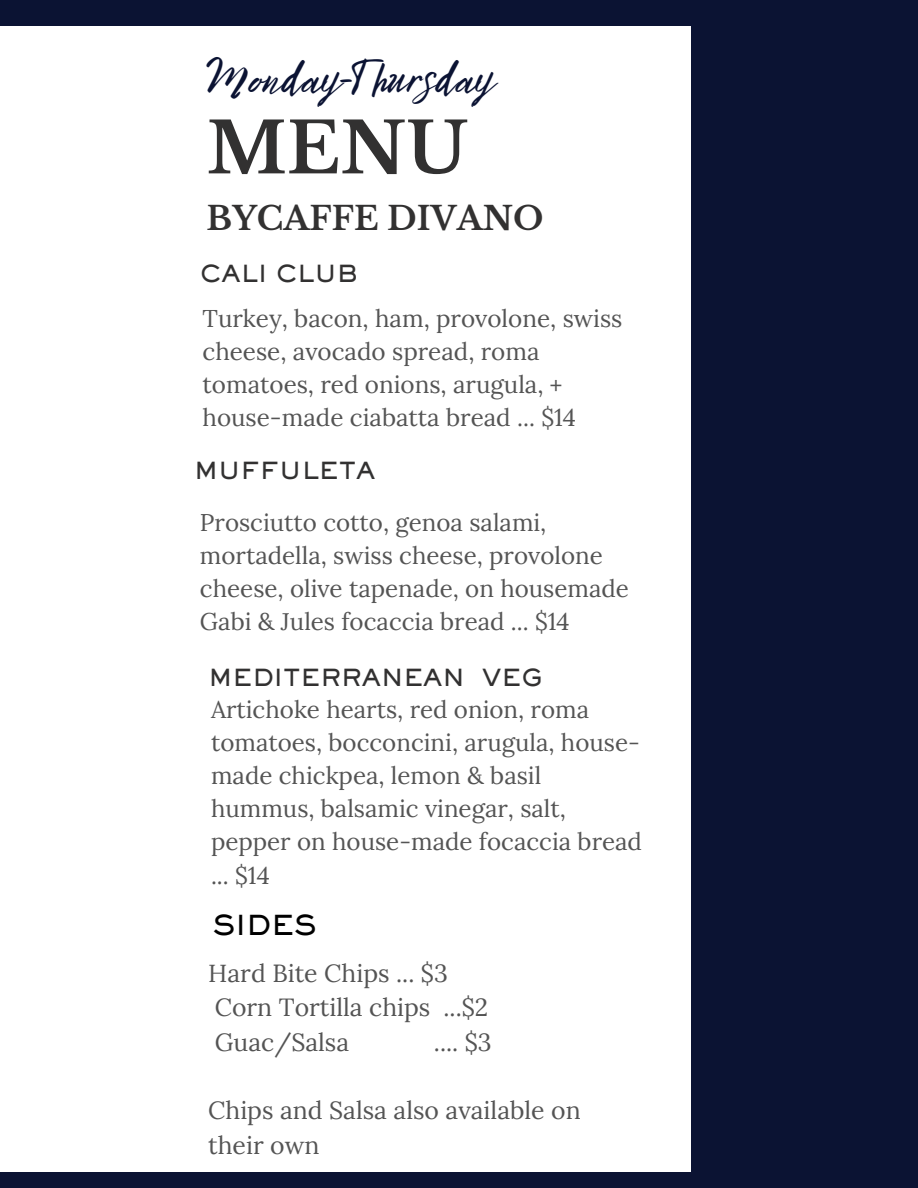
<style>
.page{position:relative;width:918px;height:1188px;background:#0b1333}
.page>*{position:absolute;margin:0;border:0;box-sizing:border-box;transform-origin:0 0}
.t1{font:700 70.05px "Libre Baskerville";color:#323131}
.t2{font:47.7px "Bright Sunshine";color:#0b1333}
.t3{font:700 32.25px "Libre Baskerville";color:#323131}
.t4{font:800 27.15px "Sackers Gothic Std";color:#000}
.t5{font:24.75px/34.3px "Lora";color:#545454}
.t6{font:24.15px/33.2px "Lora";color:#545454}
.t7{font:800 23.25px "Sackers Gothic Std";color:#323131}
</style>
<div class="page">
<div style="left:0;top:26px;width:691px;height:1145px;background:#fff"></div>
<h3 class="t2" style="left:207px;top:40px;width:287px">Monday-Thursday</h3>
<h2 class="t1" style="left:207px;top:105px;width:263px">MENU</h2>
<h2 class="t3" style="left:207px;top:199px;width:338px">BYCAFFE DIVANO</h2>
<h5 class="t7" style="left:200px;top:264px;width:159px">CALI CLUB</h5>
<h5 class="t6" style="left:203px;top:301px;width:421px">Turkey, bacon, ham, provolone, swiss cheese, avocado spread, roma tomatoes, red onions, arugula, + house-made ciabatta bread ... $14</h5>
<p class="t7" style="left:194px;top:462px;width:183px">MUFFULETA</p>
<p class="t6" style="left:200px;top:506px;width:431px">Prosciutto cotto, genoa salami, mortadella, swiss cheese, provolone cheese, olive tapenade, on housemade Gabi &amp; Jules focaccia bread ... $14</p>
<h4 class="t7" style="left:209px;top:668px;width:335px">MEDITERRANEAN VEG</h4>
<h4 class="t6" style="left:211px;top:693px;width:433px">Artichoke hearts, red onion, roma tomatoes, bocconcini, arugula, house&shy;made chickpea, lemon &amp; basil hummus, balsamic vinegar, salt, pepper on house-made focaccia bread ... $14</h4>
<h3 class="t4" style="left:213px;top:915px;width:105px">SIDES</h3>
<h5 class="t5" style="left:208px;top:956px;width:281px">Hard Bite Chips ... $3<br>Corn Tortilla chips ...$2<br>Guac/Salsa</h5>
<h5 class="t5" style="left:434px;top:1025px;width:59px">.... $3</h5>
<p class="t5" style="left:208px;top:1093px;width:374px">Chips and Salsa also available on their own</p>
</div>
